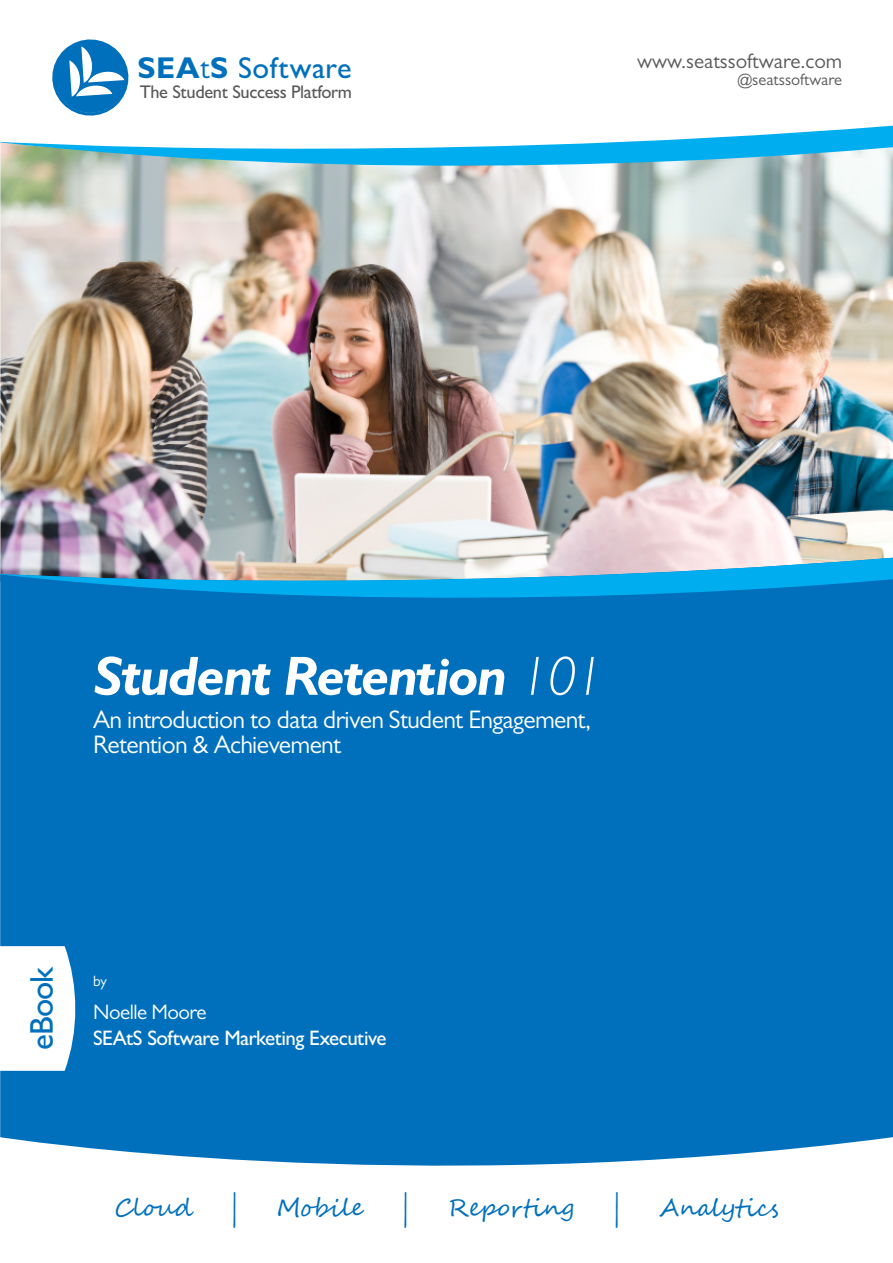
<style>
.page{position:relative;width:893px;height:1263px;background:#fff}
.page>*{position:absolute;margin:0;border:0;box-sizing:border-box;transform-origin:0 0}
.t1{font:italic 700 55.5px "Gill Sans MT Pro";letter-spacing:-.025em;color:#fff}
.t2{font:500 33px "Gill Sans MT Pro";letter-spacing:-.025em;color:#0070bd}
.t3{font:500 30.15px "Gill Sans MT Pro";letter-spacing:.02em;color:#0070bd}
.t4{font:25.5px/25.5px "Gill Sans MT Pro";letter-spacing:-.025em;color:#fff}
.t5{font:24px "Segoe Script";color:#0070bd}
.t6{font:500 21px "Gill Sans MT Pro";letter-spacing:-.025em;color:#fff}
.t7{font:21px "Gill Sans MT Pro";color:#58595b}
.t8{font:21px "Gill Sans MT Pro";letter-spacing:-.025em;color:#fff}
.t9{font:500 18.45px "Gill Sans MT Pro";letter-spacing:-.02em;color:#58595b}
.t10{font:16.5px "Gill Sans MT Pro";color:#58595b}
.t11{font:15px "Gill Sans MT Pro";color:#fff}
.s1{font-weight:700}
.s2{font-weight:400}
.s3{font-weight:300}
</style>
<div class="page">
<img style="left:0;top:192px;width:893px;height:366px">
<div style="left:0;top:624px;width:893px;height:513px;background:#0070bd"></div>
<svg style="left:0;top:558px;width:893px;height:66px;background:#3594ca"></svg>
<svg style="left:52px;top:39px;width:77px;height:77px"></svg>
<svg style="left:0;top:126px;width:893px;height:66px"></svg>
<svg style="left:0;top:946px;width:79px;height:125px"></svg>
<svg style="left:0;top:1137px;width:893px;height:29px;fill:#0070bd"></svg>
<p class="t3" style="left:137px;top:49px;width:216px"><span class="s1">SEA</span><span class="s2">t</span><span class="s1">S</span> Software</p>
<p class="t7" style="left:637px;top:49px;width:207px">www.seatssoftware.com</p>
<p class="t10" style="left:737px;top:69px;width:106px">@seatssoftware</p>
<p class="t9" style="left:140px;top:80px;width:214px">The Student Success Platform</p>
<h1 class="t1" style="left:93px;top:641px;width:512px">Student Retention <span class="s3">101</span></h1>
<p class="t4" style="left:93px;top:706px;width:499px">An introduction to data driven Student Engagement,<br>Retention &amp; Achievement</p>
<p class="t2" style="left:22px;top:1050px;width:85px;rotate:-90deg">eBook</p>
<p class="t11" style="left:93px;top:972px;width:15px">by</p>
<p class="t8" style="left:93px;top:1000px;width:115px">Noelle Moore</p>
<p class="t6" style="left:93px;top:1025px;width:295px">SEAtS Software Marketing Executive</p>
<p class="t5" style="left:114px;top:1188px;width:79px">Cloud</p>
<p class="t5" style="left:231px;top:1188px;width:9px">|</p>
<p class="t5" style="left:277px;top:1188px;width:88px">Mobile</p>
<p class="t5" style="left:402px;top:1188px;width:9px">|</p>
<p class="t5" style="left:448px;top:1188px;width:128px">Reporting</p>
<p class="t5" style="left:613px;top:1188px;width:9px">|</p>
<p class="t5" style="left:659px;top:1188px;width:121px">Analytics</p>
</div>
